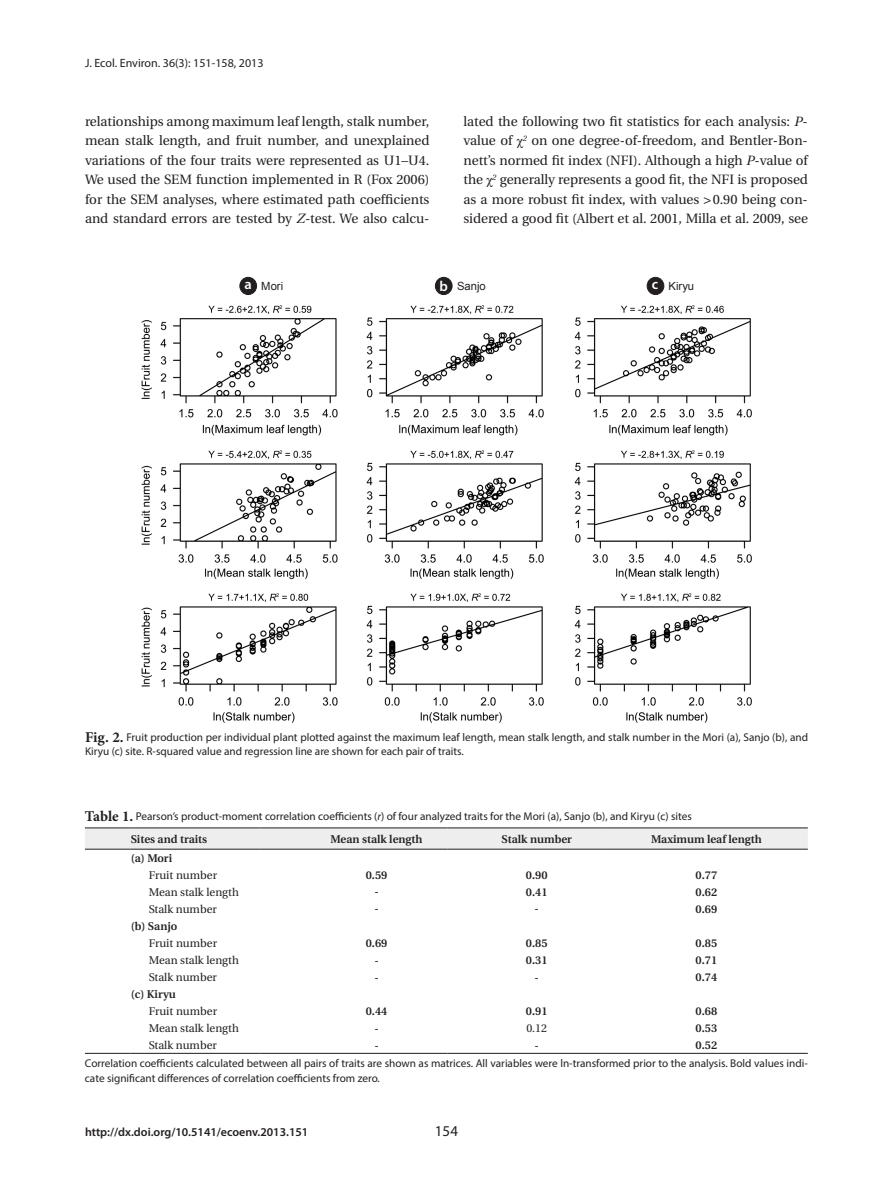
<style>
.page{position:relative;width:893px;height:1191px;background:#fff}
.page>*{position:absolute;margin:0;border:0;box-sizing:border-box;transform-origin:0 0}
.t1{font:15px "Myriad Pro";color:#231f20}
.t2{font:600 14.4px "Myriad Pro";color:#fff}
.본문내용_공통{font:13.5px/19.5px "Utopia";letter-spacing:-.005em;color:#231f20;text-align:justify}
.t3{font:600 12px "Myriad Pro";color:#231f20}
.t4{font:12px "Myriad Pro";color:#231f20}
.t5{font:11.25px/14.4px "Myriad Pro";color:#231f20}
.t6{font:600 11.25px "Utopia";color:#231f20}
.t7{font:11.25px "Utopia";color:#231f20}
.t8{font:11.25px "Arial";color:#231f20}
.t9{font:11.25px "Times New Roman";color:#231f20}
.s1{font-style:italic}
.s2{font-family:"Times New Roman"}
.s3{font-family:"Minion Pro";font-weight:700;font-size:15px}
</style>
<div class="page">
<svg style="left:85px;top:828px;width:723px;height:21px;background:#e6e6e7"></svg>
<hr style="left:85px;top:827px;width:46px;height:1px;background:#231f20">
<hr style="left:131px;top:827px;width:130px;height:1px;background:#231f20">
<hr style="left:261px;top:827px;width:186px;height:1px;background:#231f20">
<hr style="left:447px;top:827px;width:158px;height:1px;background:#231f20">
<hr style="left:605px;top:827px;width:203px;height:1px;background:#231f20">
<hr style="left:85px;top:849px;width:46px;height:1px;background:#231f20">
<hr style="left:131px;top:849px;width:130px;height:1px;background:#231f20">
<hr style="left:261px;top:849px;width:186px;height:1px;background:#231f20">
<hr style="left:447px;top:849px;width:158px;height:1px;background:#231f20">
<hr style="left:605px;top:849px;width:203px;height:1px;background:#231f20">
<hr style="left:85px;top:1053px;width:46px;height:1px;background:#231f20">
<hr style="left:131px;top:1053px;width:130px;height:1px;background:#231f20">
<hr style="left:261px;top:1053px;width:186px;height:1px;background:#231f20">
<hr style="left:447px;top:1053px;width:158px;height:1px;background:#231f20">
<hr style="left:605px;top:1053px;width:203px;height:1px;background:#231f20">
<img style="left:141px;top:305px;width:611px;height:418px">
<div style="left:240px;top:277px;width:17px;height:17px;background:#231f20;border-radius:50%"></div>
<div style="left:240px;top:277px;width:17px;height:18px;border:1px solid #231f20;border-radius:50%"></div>
<div style="left:435px;top:277px;width:17px;height:17px;background:#231f20;border-radius:50%"></div>
<div style="left:435px;top:277px;width:17px;height:18px;border:1px solid #231f20;border-radius:50%"></div>
<div style="left:647px;top:277px;width:17px;height:17px;background:#231f20;border-radius:50%"></div>
<div style="left:647px;top:277px;width:17px;height:18px;border:1px solid #231f20;border-radius:50%"></div>
<p class="t4" style="left:85px;top:55px;width:180px">J. Ecol. Environ. 36(3): 151-158, 2013</p>
<p class="본문내용_공통" style="left:85px;top:112px;width:346px">relationships among maximum leaf length, stalk number, mean stalk length, and fruit number, and unexplained variations of the four traits were represented as U1–U4.<br>We used the SEM function implemented in R (Fox 2006) for the SEM analyses, where estimated path coefficients and standard errors are tested by <span class="s1">Z</span>-test. We also calcu-</p>
<p class="본문내용_공통" style="left:463px;top:112px;width:346px">lated the following two fit statistics for each analysis: <span class="s1">P&shy;</span>value of <span class="s2">χ</span><sup>2</sup> on one degree-of-freedom, and Bentler-Bon&shy;nett’s normed fit index (NFI). Although a high <span class="s1">P</span>-value of the <span class="s2">χ</span><sup>2</sup> generally represents a good fit, the NFI is proposed as a more robust fit index, with values &gt;0.90 being con&shy;sidered a good fit (Albert et al. 2001, Milla et al. 2009, see</p>
<p class="t2" style="left:245px;top:275px;width:9px">a</p>
<p class="t8" style="left:261px;top:278px;width:23px">Mori</p>
<p class="t2" style="left:439px;top:277px;width:10px">b</p>
<p class="t8" style="left:457px;top:278px;width:30px">Sanjo</p>
<p class="t2" style="left:652px;top:275px;width:8px">c</p>
<p class="t8" style="left:669px;top:278px;width:27px">Kiryu</p>
<p class="t5" style="left:85px;top:729px;width:724px"><span class="s3">Fig. 2.</span> Fruit production per individual plant plotted against the maximum leaf length, mean stalk length, and stalk number in the Mori (a), Sanjo (b), and<br>Kiryu (c) site. R-squared value and regression line are shown for each pair of traits.</p>
<p class="t5" style="left:85px;top:808px;width:608px"><span class="s3">Table 1.</span> Pearson’s product-moment correlation coefficients (<span class="s1">r</span>) of four analyzed traits for the Mori (a), Sanjo (b), and Kiryu (c) sites</p>
<p class="t6" style="left:131px;top:832px;width:78px">Sites and traits</p>
<p class="t6" style="left:331px;top:832px;width:94px">Mean stalk length</p>
<p class="t6" style="left:502px;top:832px;width:72px">Stalk number</p>
<p class="t6" style="left:651px;top:832px;width:112px">Maximum leaf length</p>
<p class="t6" style="left:131px;top:851px;width:43px">(a) Mori</p>
<p class="t7" style="left:149px;top:868px;width:70px">Fruit number</p>
<p class="t6" style="left:366px;top:868px;width:23px">0.59</p>
<p class="t6" style="left:526px;top:868px;width:23px">0.90</p>
<p class="t6" style="left:696px;top:868px;width:23px">0.77</p>
<p class="t7" style="left:149px;top:885px;width:92px">Mean stalk length</p>
<p class="t9" style="left:375px;top:884px;width:5px">-</p>
<p class="t6" style="left:526px;top:885px;width:23px">0.41</p>
<p class="t6" style="left:696px;top:885px;width:23px">0.62</p>
<p class="t7" style="left:149px;top:902px;width:70px">Stalk number</p>
<p class="t9" style="left:375px;top:901px;width:5px">-</p>
<p class="t9" style="left:535px;top:901px;width:5px">-</p>
<p class="t6" style="left:696px;top:902px;width:23px">0.69</p>
<p class="t6" style="left:131px;top:919px;width:48px">(b) Sanjo</p>
<p class="t7" style="left:149px;top:936px;width:70px">Fruit number</p>
<p class="t6" style="left:366px;top:936px;width:23px">0.69</p>
<p class="t6" style="left:526px;top:936px;width:23px">0.85</p>
<p class="t6" style="left:696px;top:936px;width:23px">0.85</p>
<p class="t7" style="left:149px;top:953px;width:92px">Mean stalk length</p>
<p class="t9" style="left:375px;top:952px;width:5px">-</p>
<p class="t6" style="left:526px;top:953px;width:23px">0.31</p>
<p class="t6" style="left:696px;top:953px;width:23px">0.71</p>
<p class="t7" style="left:149px;top:970px;width:70px">Stalk number</p>
<p class="t9" style="left:375px;top:969px;width:5px">-</p>
<p class="t9" style="left:535px;top:969px;width:5px">-</p>
<p class="t6" style="left:696px;top:970px;width:23px">0.74</p>
<p class="t6" style="left:131px;top:987px;width:47px">(c) Kiryu</p>
<p class="t7" style="left:149px;top:1004px;width:70px">Fruit number</p>
<p class="t6" style="left:366px;top:1004px;width:23px">0.44</p>
<p class="t6" style="left:526px;top:1004px;width:23px">0.91</p>
<p class="t6" style="left:696px;top:1004px;width:23px">0.68</p>
<p class="t7" style="left:149px;top:1021px;width:92px">Mean stalk length</p>
<p class="t9" style="left:375px;top:1020px;width:5px">-</p>
<p class="t7" style="left:526px;top:1021px;width:22px">0.12</p>
<p class="t6" style="left:696px;top:1021px;width:23px">0.53</p>
<p class="t7" style="left:149px;top:1038px;width:70px">Stalk number</p>
<p class="t9" style="left:375px;top:1037px;width:5px">-</p>
<p class="t9" style="left:535px;top:1037px;width:5px">-</p>
<p class="t6" style="left:696px;top:1038px;width:23px">0.52</p>
<p class="t5" style="left:85px;top:1056px;width:724px">Correlation coefficients calculated between all pairs of traits are shown as matrices. All variables were ln-transformed prior to the analysis. Bold values indi&shy;cate significant differences of correlation coefficients from zero.</p>
<p class="t3" style="left:85px;top:1124px;width:225px">http://dx.doi.org/10.5141/ecoenv.2013.151</p>
<p class="t1" style="left:435px;top:1122px;width:25px">154</p>
</div>
